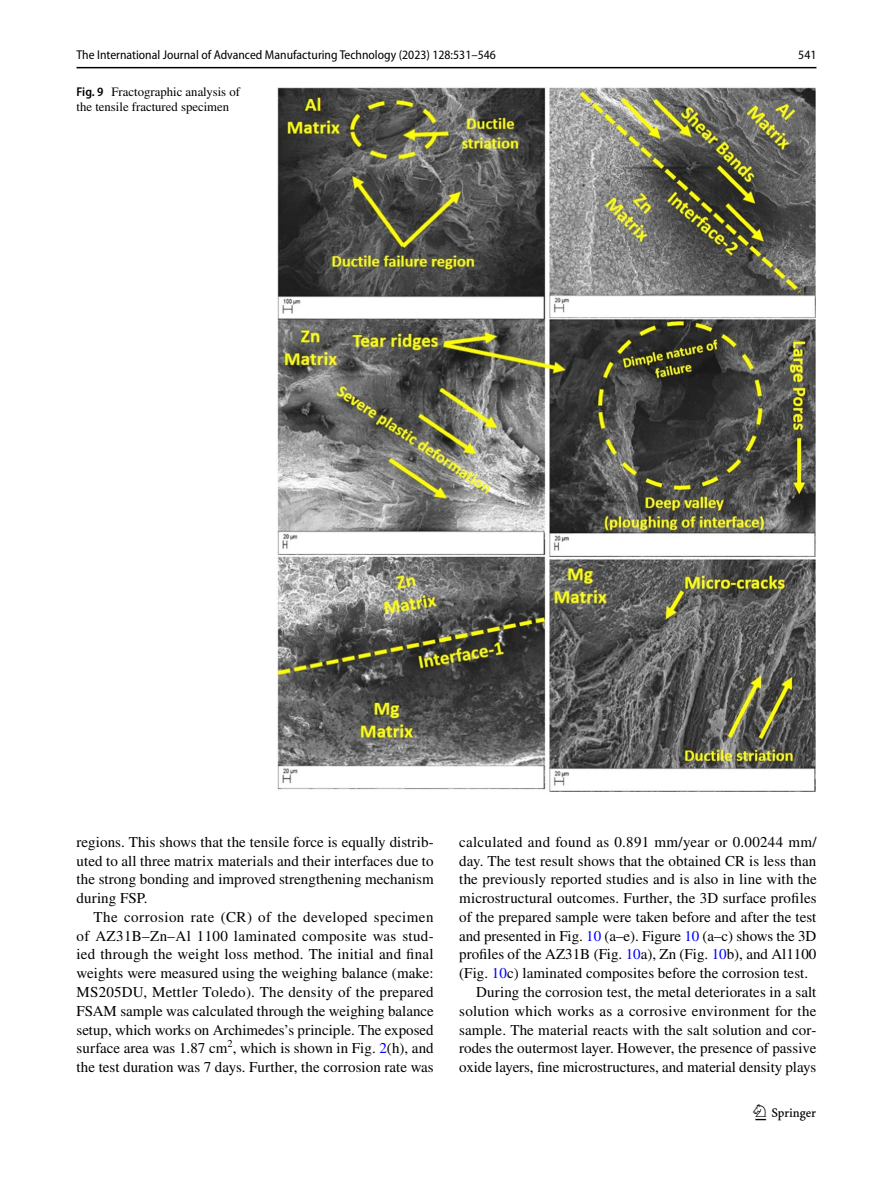
<style>
.page{position:relative;width:893px;height:1187px;background:#fff}
.page>*{position:absolute;margin:0;border:0;box-sizing:border-box;transform-origin:0 0}
.t1{font:22.5px "Springnew Regular 3";color:#000}
.t2{font:15px/18.8px "STIX";letter-spacing:.005em;color:#000;text-align:justify}
.t3{font:semi-condensed 12.75px "Myriad Pro";color:#000}
.t4{font:12.75px/15px "STIX";color:#000}
.s1{font-family:"Myriad Pro";font-weight:600;font-stretch:semi-condensed}
.s2{color:#00f}
</style>
<div class="page">
<hr style="left:77px;top:67px;width:739px;height:1px;background:#000">
<img style="left:276px;top:87px;width:540px;height:705px">
<p class="t3" style="left:77px;top:48px;width:421px">The International Journal of Advanced Manufacturing Technology (2023) 128:531–546</p>
<p class="t3" style="left:798px;top:48px;width:20px">541</p>
<p class="t4" style="left:77px;top:85px;width:165px"><span class="s1">Fig. 9</span> Fractographic analysis of the tensile fractured specimen</p>
<p class="t2" style="left:77px;top:833px;width:359px">regions. This shows that the tensile force is equally distrib&shy;uted to all three matrix materials and their interfaces due to the strong bonding and improved strengthening mechanism during FSP.</p>
<p class="t2" style="left:77px;top:908px;width:359px;text-indent:17px">The corrosion rate (CR) of the developed specimen of AZ31B–Zn–Al 1100 laminated composite was stud&shy;ied through the weight loss method. The initial and final weights were measured using the weighing balance (make:<br>MS205DU, Mettler Toledo). The density of the prepared FSAM sample was calculated through the weighing balance setup, which works on Archimedes’s principle. The exposed surface area was 1.87 cm<sup>2</sup>, which is shown in Fig. <span class="s2">2</span>(h), and the test duration was 7 days. Further, the corrosion rate was</p>
<p class="t2" style="left:459px;top:833px;width:359px">calculated and found as 0.891 mm/year or 0.00244 mm/</p>
<p class="t2" style="left:459px;top:852px;width:359px">day. The test result shows that the obtained CR is less than</p>
<p class="t2" style="left:459px;top:871px;width:359px">the previously reported studies and is also in line with the</p>
<p class="t2" style="left:459px;top:889px;width:359px">microstructural outcomes. Further, the 3D surface profiles</p>
<p class="t2" style="left:459px;top:908px;width:359px">of the prepared sample were taken before and after the test</p>
<p class="t2" style="left:459px;top:927px;width:359px">and presented in Fig. <span class="s2">10</span> (a–e). Figure <span class="s2">10</span> (a–c) shows the 3D</p>
<p class="t2" style="left:459px;top:946px;width:359px">profiles of the AZ31B (Fig. <span class="s2">10</span>a), Zn (Fig. <span class="s2">10</span>b), and Al1100</p>
<p class="t2" style="left:459px;top:964px;width:350px">(Fig. <span class="s2">10</span>c) laminated composites before the corrosion test.</p>
<p class="t2" style="left:476px;top:983px;width:342px">During the corrosion test, the metal deteriorates in a salt</p>
<p class="t2" style="left:459px;top:1002px;width:359px">solution which works as a corrosive environment for the</p>
<p class="t2" style="left:459px;top:1021px;width:359px">sample. The material reacts with the salt solution and cor-</p>
<p class="t2" style="left:459px;top:1039px;width:359px">rodes the outermost layer. However, the presence of passive</p>
<p class="t2" style="left:459px;top:1058px;width:359px">oxide layers, fine microstructures, and material density plays</p>
<h1 class="t1" style="left:755px;top:1104px;width:62px">1 3</h1>
</div>
